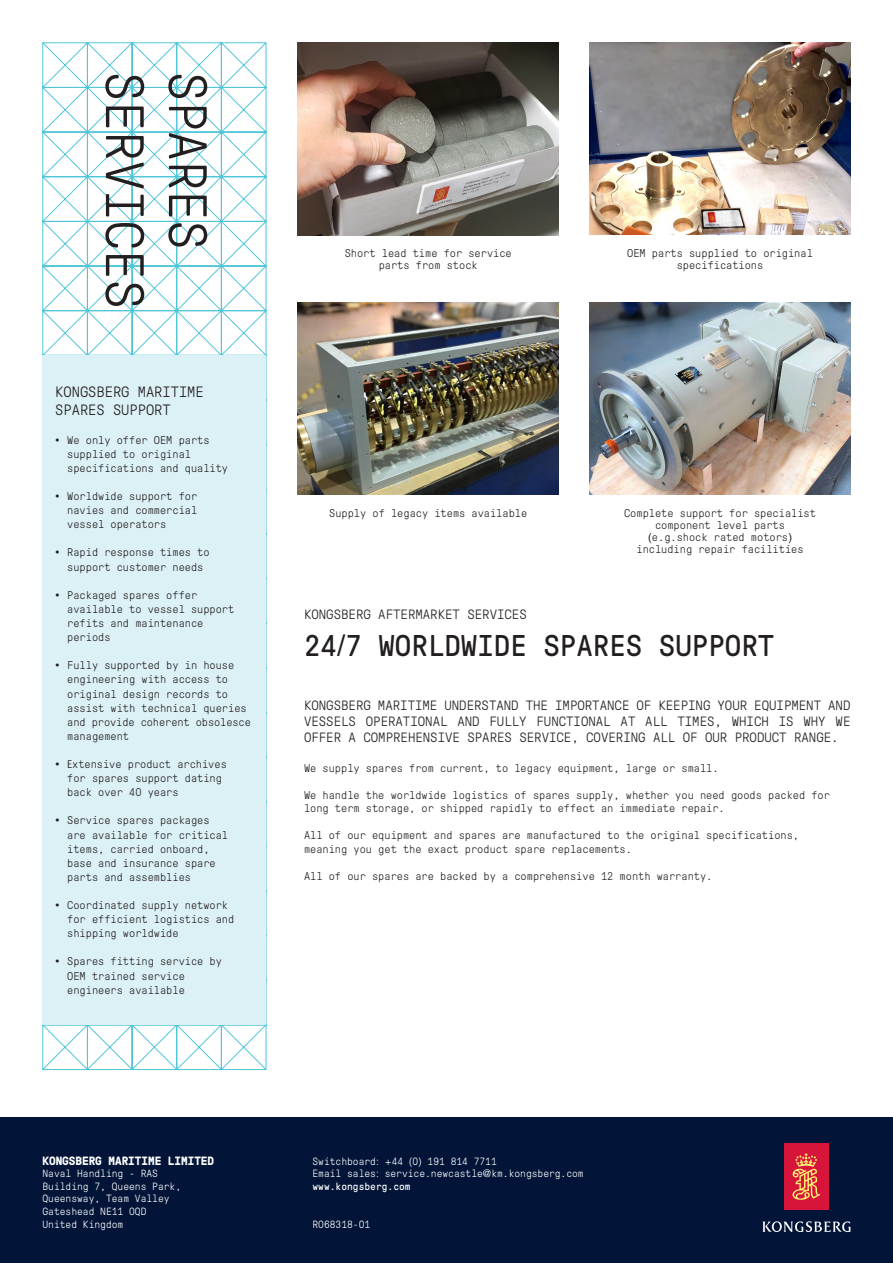
<style>
.page{position:relative;width:893px;height:1263px;background:#fff}
.page>*{position:absolute;margin:0;border:0;box-sizing:border-box;transform-origin:0 0}
.t1{font:300 54px "GT Pressura Pro M Trial";color:#231f20}
.t2{font:30px "GT Pressura Pro M Trial";color:#231f20}
.t3{font:300 15px "GT Pressura Pro M Trial";color:#231f20}
.t4{font:300 13.5px/16.2px "GT Pressura Pro M Trial";color:#231f20}
.t5{font:700 12px "GT Pressura Pro M Trial";color:#fff}
.t6{font:300 11.25px/14.1px "GT Pressura Pro M Trial";color:#231f20}
.t7{font:300 10.5px "GT Pressura Pro M Trial";color:#fff}
.t8{font:10.5px "GT Pressura Pro M Trial";color:#fff}
.s1{font-family:"Meta Cond Normal LF";font-weight:400}
.s2{font-family:"Arial";font-weight:400}
.s3{font-family:"Arial"}
.s4{font-family:"Helvetica"}
</style>
<div class="page">
<div style="left:0;top:1117px;width:893px;height:146px;background:#021438"></div>
<div style="left:784px;top:1144px;width:44px;height:66px;background:#d71439"></div>
<svg style="left:792px;top:1153px;width:28px;height:47px"></svg>
<svg style="left:762px;top:1221px;width:88px;height:11px"></svg>
<svg style="left:42px;top:42px;width:225px;height:446px"></svg>
<svg style="left:42px;top:488px;width:225px;height:582px"></svg>
<div style="left:43px;top:355px;width:223px;height:670px;background:#dcf1f5"></div>
<img style="left:298px;top:43px;width:261px;height:192px">
<img style="left:590px;top:43px;width:260px;height:191px">
<img style="left:298px;top:302px;width:261px;height:193px">
<img style="left:590px;top:302px;width:260px;height:193px">
<p class="t1" style="left:146px;top:72px;width:239px;rotate:90deg">SERVICES</p>
<p class="t1" style="left:209px;top:72px;width:180px;rotate:90deg">SPARES</p>
<p class="t3" style="left:55px;top:386px;width:150px">KONGSBERG MARITIME</p>
<p class="t3" style="left:55px;top:404px;width:117px">SPARES SUPPORT</p>
<p class="t6" style="left:55px;top:434px;width:156px"><span class="s1">•</span> We only offer OEM parts</p>
<p class="t6" style="left:67px;top:448px;width:125px">supplied to original</p>
<p class="t6" style="left:67px;top:462px;width:162px">specifications and quality</p>
<p class="t6" style="left:55px;top:490px;width:143px"><span class="s1">•</span> Worldwide support for</p>
<p class="t6" style="left:67px;top:504px;width:131px">navies and commercial</p>
<p class="t6" style="left:67px;top:518px;width:101px">vessel operators</p>
<p class="t6" style="left:55px;top:546px;width:156px"><span class="s1">•</span> Rapid response times to</p>
<p class="t6" style="left:67px;top:560px;width:138px">support customer needs</p>
<p class="t6" style="left:55px;top:589px;width:143px"><span class="s1">•</span> Packaged spares offer</p>
<p class="t6" style="left:67px;top:603px;width:169px">available to vessel support</p>
<p class="t6" style="left:67px;top:617px;width:138px">refits and maintenance</p>
<p class="t6" style="left:67px;top:631px;width:45px">periods</p>
<p class="t6" style="left:67px;top:659px;width:185px;text-indent:-12px"><span class="s1">•</span> Fully supported by in house engineering with access to original design records to assist with technical queries and provide coherent obsolesce management</p>
<p class="t6" style="left:55px;top:758px;width:173px"><span class="s1">• E</span>xtensive product archives</p>
<p class="t6" style="left:67px;top:772px;width:156px">for spares support dating</p>
<p class="t6" style="left:67px;top:786px;width:113px">back over 40 years</p>
<p class="t6" style="left:55px;top:814px;width:156px"><span class="s1">•</span> Service spares packages</p>
<p class="t6" style="left:67px;top:828px;width:162px">are available for critical</p>
<p class="t6" style="left:67px;top:842px;width:144px">items, carried onboard,</p>
<p class="t6" style="left:67px;top:857px;width:150px">base and insurance spare</p>
<p class="t6" style="left:67px;top:871px;width:125px">parts and assemblies</p>
<p class="t6" style="left:55px;top:899px;width:174px"><span class="s1">•</span> Coordinated supply network</p>
<p class="t6" style="left:67px;top:913px;width:169px">for efficient logistics and shipping worldwide</p>
<p class="t6" style="left:55px;top:955px;width:168px"><span class="s1">•</span> Spares fitting service by</p>
<p class="t6" style="left:67px;top:969px;width:119px">OEM trained service</p>
<p class="t6" style="left:67px;top:983px;width:119px">engineers available</p>
<p class="t6" style="left:345px;top:248px;width:169px;line-height:12px;text-align:center">Short lead time for service parts from stock</p>
<p class="t6" style="left:627px;top:247px;width:187px">OEM parts supplied to original</p>
<p class="t6" style="left:677px;top:259px;width:88px">specifications</p>
<p class="t6" style="left:329px;top:506px;width:200px">Supply of legacy items available</p>
<p class="t6" style="left:624px;top:506px;width:193px">Complete support for specialist</p>
<p class="t6" style="left:655px;top:518px;width:131px">component level parts</p>
<p class="t6" style="left:636px;top:531px;width:169px;line-height:12px;text-align:center"><span class="s2">(</span>e.g.shock rated motors<span class="s2">) </span>including repair facilities</p>
<p class="t4" style="left:304px;top:607px;width:224px">KONGSBERG AFTERMARKET SERVICES</p>
<p class="t2" style="left:304px;top:634px;width:472px">24<span class="s3">/</span>7 WORLDWIDE SPARES SUPPORT</p>
<p class="t4" style="left:304px;top:698px;width:548px">KONGSBERG MARITIME UNDERSTAND THE IMPORTANCE OF KEEPING YOUR EQUIPMENT AND</p>
<p class="t4" style="left:304px;top:714px;width:548px">VESSELS OPERATIONAL AND FULLY FUNCTIONAL AT ALL TIMES, WHICH IS WHY WE<br>OFFER A COMPREHENSIVE SPARES SERVICE, COVERING ALL OF OUR PRODUCT RANGE.</p>
<p class="t6" style="left:304px;top:762px;width:416px">We supply spares from current, to legacy equipment, large or small.</p>
<p class="t6" style="left:304px;top:789px;width:527px;line-height:13.5px">We handle the worldwide logistics of spares supply, whether you need goods packed for long term storage, or shipped rapidly to effect an immediate repair.</p>
<p class="t6" style="left:304px;top:829px;width:496px">All of our equipment and spares are manufactured to the original specifications,</p>
<p class="t6" style="left:304px;top:843px;width:329px">meaning you get the exact product spare replacements.</p>
<p class="t6" style="left:304px;top:870px;width:410px">All of our spares are backed by a comprehensive 12 month warranty.</p>
<p class="t5" style="left:43px;top:1155px;width:173px">KONGSBERG MARITIME LIMITED</p>
<p class="t7" style="left:313px;top:1157px;width:186px">Switchboard<span class="s4">: +</span>44 <span class="s4">(</span>0<span class="s4">)</span> 191 814 7711</p>
<p class="t7" style="left:43px;top:1169px;width:117px">Naval Handling – RAS</p>
<p class="t7" style="left:313px;top:1169px;width:273px">Email sales<span class="s4">:</span> service.newcastle<span class="s4">@</span>km.kongsberg.com</p>
<p class="t7" style="left:43px;top:1182px;width:140px">Building 7, Queens Park,</p>
<p class="t8" style="left:313px;top:1182px;width:100px">www.kongsberg.com</p>
<p class="t7" style="left:43px;top:1195px;width:129px">Queensway, Team Valley</p>
<p class="t7" style="left:43px;top:1207px;width:105px">Gateshead NE11 0QD</p>
<p class="t7" style="left:43px;top:1220px;width:82px">United Kingdom</p>
<p class="t7" style="left:313px;top:1220px;width:59px">R068318_01</p>
</div>
